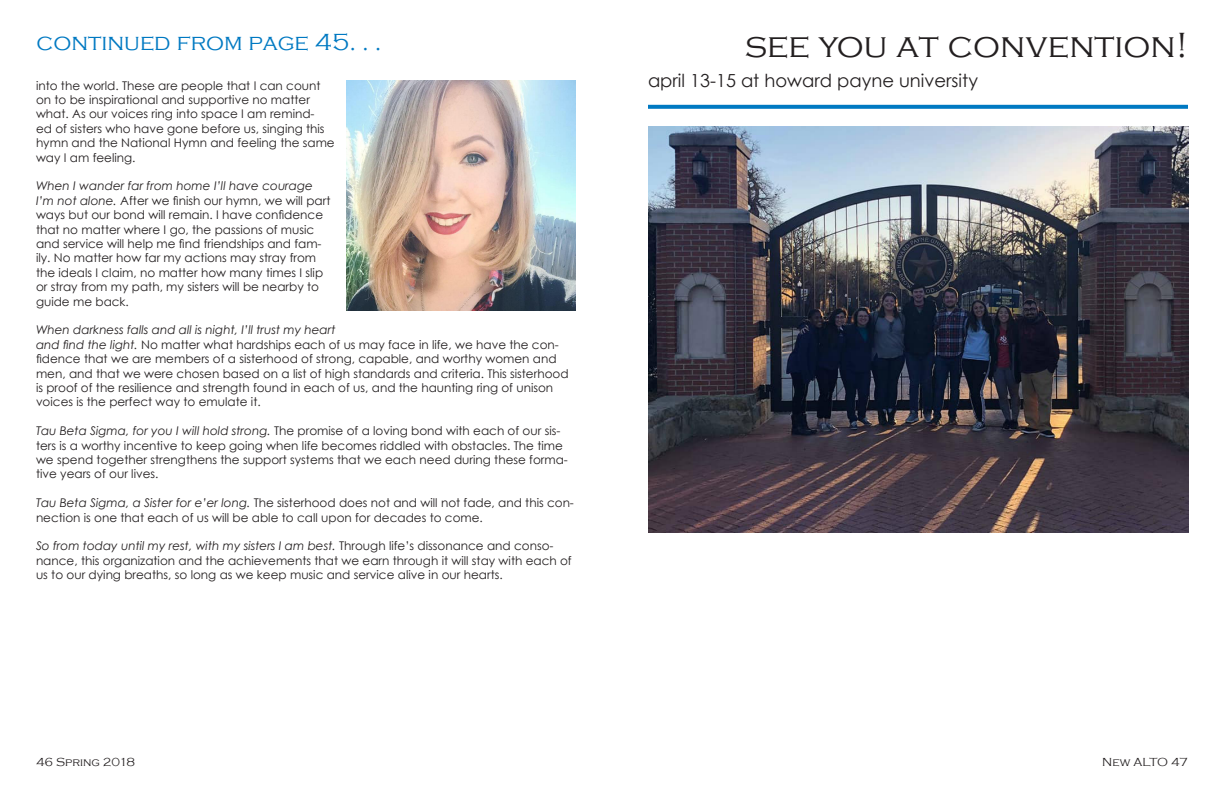
<style>
.page{position:relative;width:1224px;height:792px;background:#fff}
.page>*{position:absolute;margin:0;border:0;box-sizing:border-box;transform-origin:0 0}
.t1{font:300 36px "Copperplate Gothic";color:#231f20}
.t2{font:300 24px "Copperplate Gothic";color:#0079c2}
.t3{font:18px "Century Gothic";color:#231f20}
.t4{font:12px/14.4px "Century Gothic";color:#231f20}
.t5{font:300 12px "Copperplate Gothic";color:#231f20}
.s1{font-style:italic}
</style>
<div class="page">
<img style="left:346px;top:81px;width:230px;height:229px">
<img style="left:648px;top:127px;width:541px;height:405px">
<svg style="left:648px;top:105px;width:540px;height:4px;background:#0c7fc5"></svg>
<p class="t2" style="left:36px;top:29px;width:347px">continued from page 45. . .</p>
<p class="t1" style="left:745px;top:25px;width:445px">see you at convention!</p>
<p class="t3" style="left:648px;top:68px;width:331px">april 13-15 at howard payne university</p>
<p class="t4" style="left:36px;top:78px;width:300px">into the world. These are people that I can count on to be inspirational and supportive no matter what. As our voices ring into space I am remind-<br>ed of sisters who have gone before us, singing this hymn and the National Hymn and feeling the same way I am feeling.</p>
<p class="t4" style="left:36px;top:179px;width:296px"><span class="s1">When I wander far from home I’ll have courage I’m not alone.</span> After we finish our hymn, we will part ways but our bond will remain. I have confidence that no matter where I go, the passions of music and service will help me find friendships and fam&shy;ily. No matter how far my actions may stray from the ideals I claim, no matter how many times I slip or stray from my path, my sisters will be nearby to guide me back.</p>
<p class="t4" style="left:36px;top:323px;width:534px"><span class="s1">When darkness falls and all is night, I’ll trust my heart<br>and find the light.</span> No matter what hardships each of us may face in life, we have the con&shy;fidence that we are members of a sisterhood of strong, capable, and worthy women and men, and that we were chosen based on a list of high standards and criteria. This sisterhood is proof of the resilience and strength found in each of us, and the haunting ring of unison voices is the perfect way to emulate it.</p>
<p class="t4" style="left:36px;top:423px;width:533px"><span class="s1">Tau Beta Sigma, for you I will hold strong.</span> The promise of a loving bond with each of our sis&shy;ters is a worthy incentive to keep going when life becomes riddled with obstacles. The time we spend together strengthens the support systems that we each need during these forma&shy;tive years of our lives.</p>
<p class="t4" style="left:36px;top:495px;width:539px"><span class="s1">Tau Beta Sigma, a Sister for e’er long.</span> The sisterhood does not and will not fade, and this con&shy;nection is one that each of us will be able to call upon for decades to come.</p>
<p class="t4" style="left:36px;top:539px;width:537px"><span class="s1">So from today until my rest, with my sisters I am best.</span> Through life’s dissonance and conso&shy;nance, this organization and the achievements that we earn through it will stay with each of us to our dying breaths, so long as we keep music and service alive in our hearts.</p>
<p class="t5" style="left:36px;top:755px;width:101px">46 Spring 2018</p>
<p class="t5" style="left:1102px;top:755px;width:87px">New ALTO 47</p>
</div>
